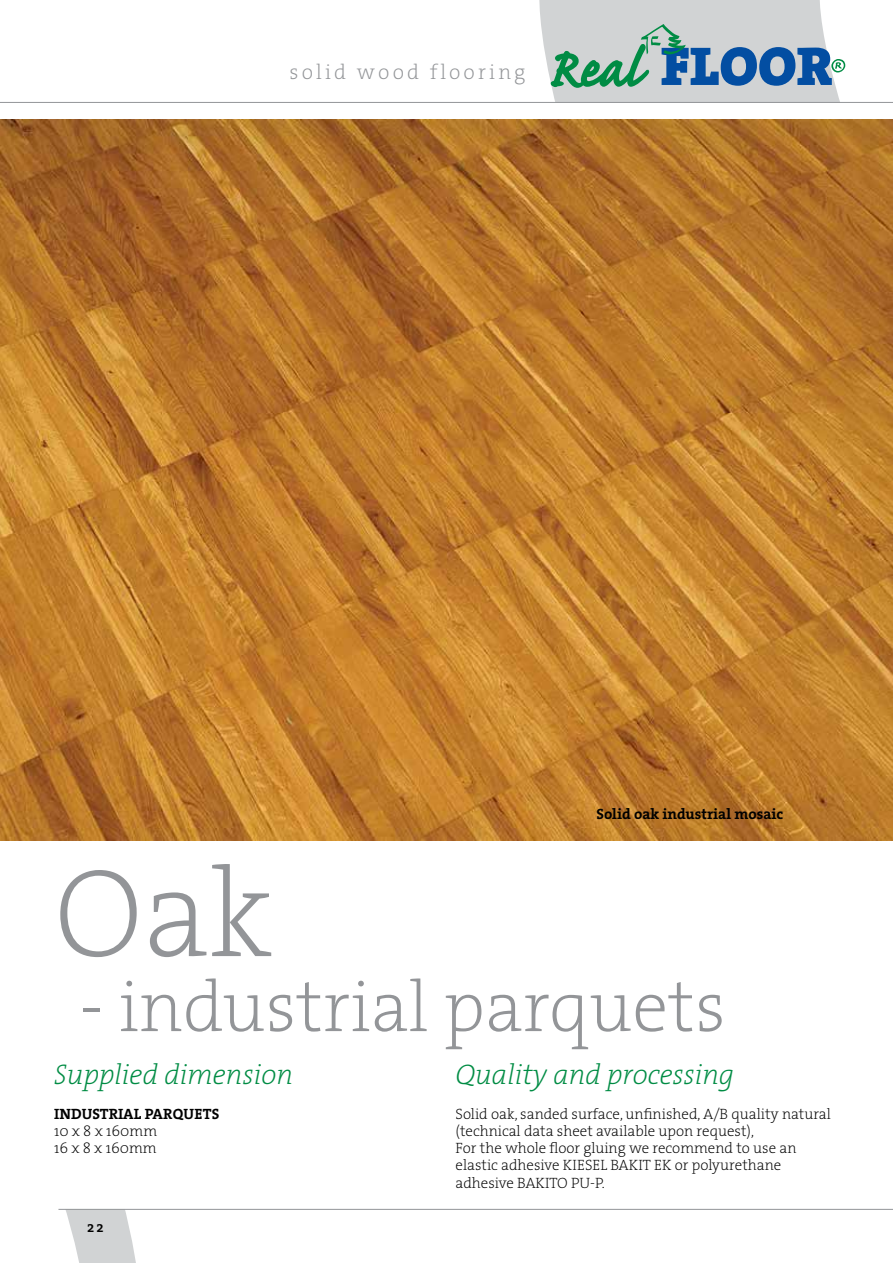
<style>
.page{position:relative;width:893px;height:1263px;background:#fff}
.page>*{position:absolute;margin:0;border:0;box-sizing:border-box;transform-origin:0 0}
.t1{font:126px "The Serif HP2 Ex Lig";color:#939598}
.t2{font:72px "The Serif HP2 Ex Lig";color:#939598}
.t3{font:28.5px "The Serif HP2 Ex Lig IT";color:#008c44}
.t4{font:21px "The Serif HP2 Ex Lig";letter-spacing:.15em;color:#939598}
.t5{font:15px/17.2px "The Serif HP2 Ex Lig";color:#000}
.t6{font:15px "The Serif HP7 Bld";color:#000}
.t7{font:15px "The Serif HP6 Se Bld";color:#000}
</style>
<div class="page">
<svg style="left:66px;top:1210px;width:70px;height:53px"></svg>
<svg style="left:539px;top:0;width:307px;height:102px;background:#acc0c7"></svg>
<img style="left:0;top:119px;width:893px;height:721px">
<hr style="left:0;top:102px;width:893px;height:1px;background:#939598">
<hr style="left:58px;top:1209px;width:835px;height:1px;background:#939598">
<h3 class="t4" style="left:290px;top:59px;width:237px">solid wood flooring</h3>
<p class="t6" style="left:597px;top:804px;width:188px">Solid oak industrial mosaic</p>
<h1 class="t1" style="left:54px;top:833px;width:221px">Oak</h1>
<h2 class="t2" style="left:80px;top:961px;width:648px">- industrial parquets</h2>
<h3 class="t3" style="left:54px;top:1056px;width:241px">Supplied dimension</h3>
<p class="t6" style="left:54px;top:1103px;width:167px">INDUSTRIAL PARQUETS</p>
<p class="t5" style="left:54px;top:1122px;width:105px">10 x 8 x 160mm<br>16 x 8 x 160mm</p>
<p class="t7" style="left:87px;top:1217px;width:18px">22</p>
<h3 class="t3" style="left:455px;top:1056px;width:280px">Quality and processing</h3>
<p class="t5" style="left:455px;top:1105px;width:377px">Solid oak, sanded surface, unfinished, A/B quality natural (technical data sheet available upon request),<br>For the whole floor gluing we recommend to use an elastic adhesive KIESEL BAKIT EK or polyurethane adhesive BAKITO PU-P.</p>
</div>
